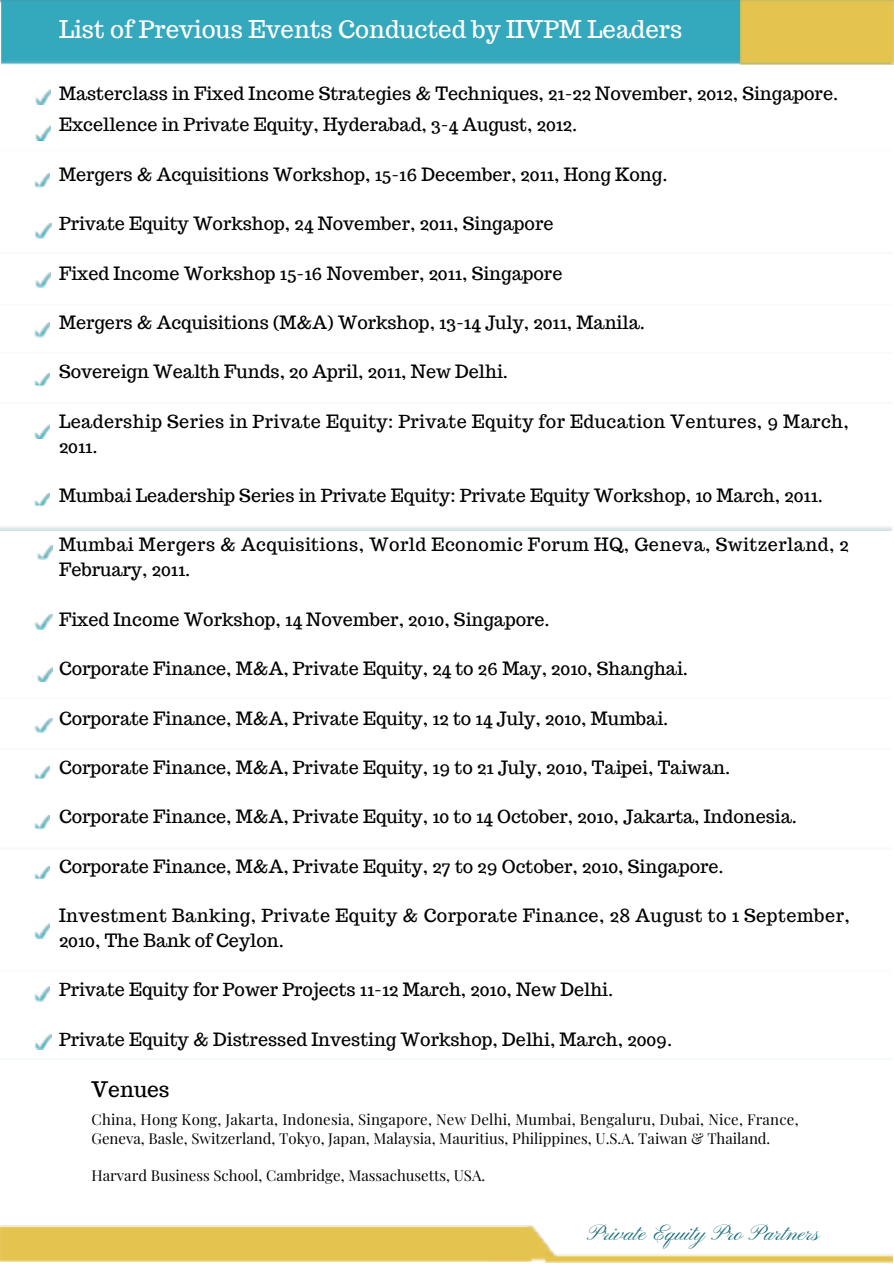
<style>
.page{position:relative;width:894px;height:1264px;background:#fff}
.page>*{position:absolute;margin:0;border:0;box-sizing:border-box;transform-origin:0 0}
.t1{font:24px "Trocchi";color:#fff}
.t2{font:22.5px "Pinyon Script";color:#146b7b}
.t3{font:21px "Trocchi";color:#000}
.t4{font:18px "Trocchi";color:#000}
.t5{font:18px "Trocchi";letter-spacing:.025em;color:#000}
.t6{font:15px/19.2px "Playfair Display";color:#000}
</style>
<div class="page">
<img style="left:0;top:0;width:892px;height:1060px">
<img style="left:740px;top:0;width:152px;height:64px">
<img style="left:34px;top:986px;width:15px;height:15px">
<img style="left:34px;top:1034px;width:17px;height:15px">
<img style="left:0;top:148px;width:891px;height:4px">
<img style="left:0;top:252px;width:892px;height:1px">
<img style="left:0;top:352px;width:892px;height:2px">
<img style="left:0;top:526px;width:892px;height:4px">
<img style="left:0;top:402px;width:891px;height:1px">
<img style="left:0;top:305px;width:891px;height:1px">
<img style="left:0;top:698px;width:891px;height:1px">
<img style="left:34px;top:174px;width:15px;height:13px">
<img style="left:36px;top:90px;width:15px;height:15px">
<img style="left:36px;top:126px;width:15px;height:15px">
<img style="left:34px;top:223px;width:17px;height:15px">
<img style="left:36px;top:273px;width:15px;height:14px">
<img style="left:34px;top:322px;width:15px;height:15px">
<img style="left:34px;top:493px;width:15px;height:14px">
<img style="left:34px;top:373px;width:15px;height:14px">
<img style="left:34px;top:424px;width:15px;height:15px">
<img style="left:34px;top:614px;width:18px;height:15px">
<img style="left:37px;top:667px;width:15px;height:15px">
<img style="left:37px;top:546px;width:15px;height:13px">
<img style="left:0;top:748px;width:890px;height:2px">
<img style="left:34px;top:718px;width:18px;height:15px">
<img style="left:34px;top:923px;width:15px;height:15px">
<img style="left:34px;top:766px;width:15px;height:13px">
<img style="left:34px;top:815px;width:15px;height:14px">
<img style="left:34px;top:866px;width:15px;height:15px">
<img style="left:0;top:846px;width:892px;height:3px">
<img style="left:0;top:969px;width:892px;height:3px">
<img style="left:0;top:1058px;width:892px;height:1px">
<img style="left:531px;top:1225px;width:22px;height:36px">
<img style="left:0;top:1225px;width:531px;height:36px">
<img style="left:544px;top:1252px;width:348px;height:9px">
<h1 class="t1" style="left:59px;top:14px;width:624px">List of Previous Events Conducted by IIVPM Leaders</h1>
<p class="t4" style="left:59px;top:81px;width:780px">Masterclass in Fixed Income Strategies &amp; Techniques, 21-22 November, 2012, Singapore.</p>
<p class="t4" style="left:59px;top:113px;width:519px">Excellence in Private Equity, Hyderabad, 3-4 August, 2012.</p>
<p class="t4" style="left:59px;top:162px;width:609px">Mergers &amp; Acquisitions Workshop, 15-16 December, 2011, Hong Kong.</p>
<p class="t4" style="left:59px;top:212px;width:496px">Private Equity Workshop, 24 November, 2011, Singapore</p>
<p class="t4" style="left:59px;top:261px;width:504px">Fixed Income Workshop 15-16 November, 2011, Singapore</p>
<p class="t4" style="left:59px;top:311px;width:587px">Mergers &amp; Acquisitions (M&amp;A) Workshop, 13-14 July, 2011, Manila.</p>
<p class="t4" style="left:59px;top:360px;width:450px">Sovereign Wealth Funds, 20 April, 2011, New Delhi.</p>
<p class="t5" style="left:59px;top:409px;width:791px">Leadership Series in Private Equity: Private Equity for Education Ventures, 9 March,</p>
<p class="t4" style="left:59px;top:434px;width:40px">2011.</p>
<p class="t4" style="left:59px;top:483px;width:765px">Mumbai Leadership Series in Private Equity: Private Equity Workshop, 10 March, 2011.</p>
<p class="t5" style="left:59px;top:533px;width:791px">Mumbai Mergers &amp; Acquisitions, World Economic Forum HQ, Geneva, Switzerland, 2</p>
<p class="t4" style="left:59px;top:558px;width:133px">February, 2011.</p>
<p class="t4" style="left:59px;top:607px;width:492px">Fixed Income Workshop, 14 November, 2010, Singapore.</p>
<p class="t4" style="left:59px;top:656px;width:630px">Corporate Finance, M&amp;A, Private Equity, 24 to 26 May, 2010, Shanghai.</p>
<p class="t4" style="left:59px;top:706px;width:610px">Corporate Finance, M&amp;A, Private Equity, 12 to 14 July, 2010, Mumbai.</p>
<p class="t4" style="left:59px;top:755px;width:672px">Corporate Finance, M&amp;A, Private Equity, 19 to 21 July, 2010, Taipei, Taiwan.</p>
<p class="t4" style="left:59px;top:805px;width:739px">Corporate Finance, M&amp;A, Private Equity, 10 to 14 October, 2010, Jakarta, Indonesia.</p>
<p class="t4" style="left:59px;top:854px;width:666px">Corporate Finance, M&amp;A, Private Equity, 27 to 29 October, 2010, Singapore.</p>
<p class="t5" style="left:59px;top:904px;width:792px">Investment Banking, Private Equity &amp; Corporate Finance, 28 August to 1 September,</p>
<p class="t4" style="left:59px;top:928px;width:226px">2010, The Bank of Ceylon.</p>
<p class="t4" style="left:59px;top:978px;width:555px">Private Equity for Power Projects 11-12 March, 2010, New Delhi.</p>
<p class="t4" style="left:59px;top:1027px;width:614px">Private Equity &amp; Distressed Investing Workshop, Delhi, March, 2009.</p>
<p class="t3" style="left:91px;top:1075px;width:80px">Venues</p>
<p class="t6" style="left:91px;top:1109px;width:708px">China, Hong Kong, Jakarta, Indonesia, Singapore, New Delhi, Mumbai, Bengaluru, Dubai, Nice, France,<br>Geneva, Basle, Switzerland, Tokyo, Japan, Malaysia, Mauritius, Philippines, U.S.A. Taiwan &amp; Thailand.</p>
<p class="t6" style="left:91px;top:1165px;width:395px">Harvard Business School, Cambridge, Massachusetts, USA.</p>
<p class="t2" style="left:589px;top:1220px;width:232px">Private Equity Pro Partners</p>
</div>
